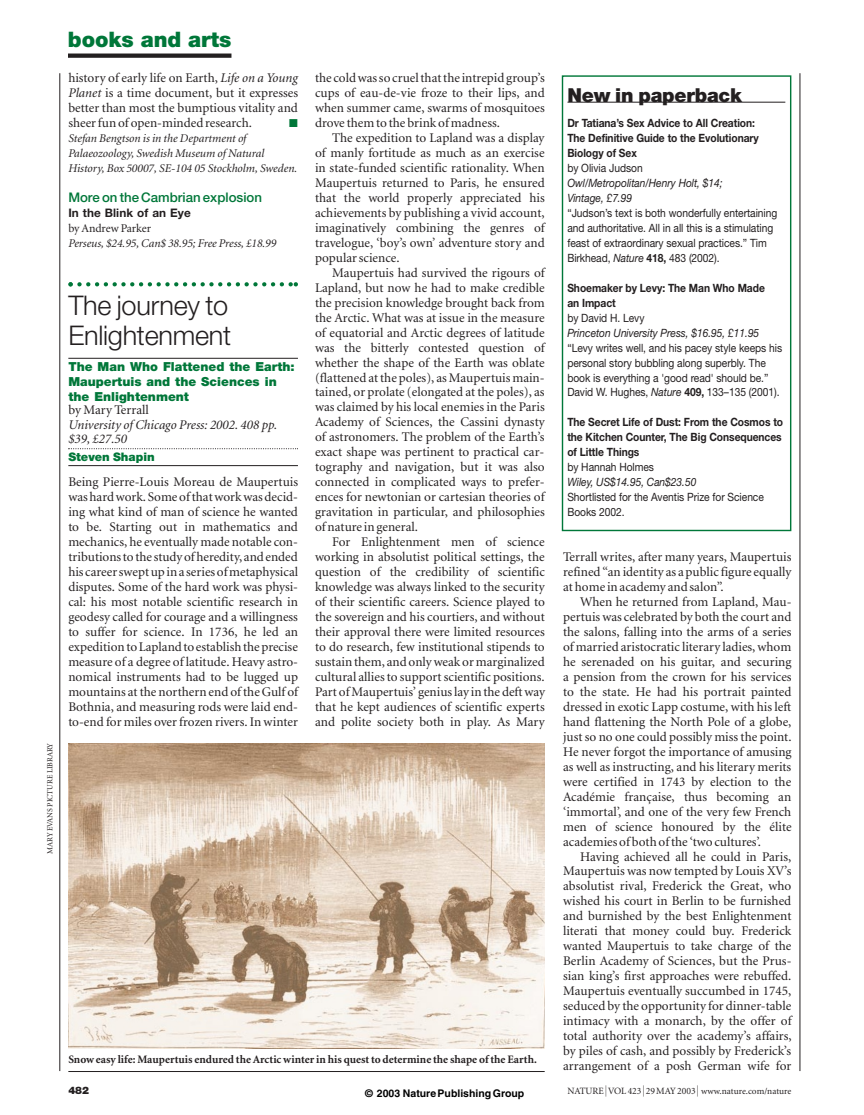
<style>
.page{position:relative;width:864px;height:1115px;background:#fff}
.page>*{position:absolute;margin:0;border:0;box-sizing:border-box;transform-origin:0 0}
.t1{font:300 27px/30px "Helvetica Neue";letter-spacing:-.01em;color:#231f20}
.t2{font:900 21.3px "Helvetica Neue";letter-spacing:-.005em;color:#007739}
.t3{font:900 19.2px "Helvetica Neue";letter-spacing:-.01em;color:#231f20}
.t4{font:13.2px/15px "Minion";color:#231f20;text-align:justify}
.t5{font:italic 13.2px/14.2px "Minion";color:#231f20}
.t6{font:500 13.2px "Helvetica Neue";color:#007739}
.t7{font:900 12.45px/15px "Helvetica Neue";color:#007739}
.t8{font:italic 11.85px/15px "Minion";color:#231f20}
.t9{font:11.85px "Minion";letter-spacing:-.005em;color:#231f20}
.t10{font:700 11.7px "Helvetica Neue";letter-spacing:.005em;color:#231f20}
.t11{font:900 11.7px "Helvetica Neue";color:#007739}
.t12{font:11.4px/15px "Helvetica Neue";letter-spacing:-.005em;color:#231f20;scale:.9 1}
.t13{font:700 11.4px/15px "Helvetica Neue";letter-spacing:-.005em;color:#231f20;scale:.9 1}
.t14{font:italic 11.4px/15px "Helvetica Neue";letter-spacing:-.005em;color:#231f20;scale:.9 1}
.t15{font:700 11.4px "Minion";color:#231f20}
.t16{font:11.4px "Zapf Dingbats";color:#007739}
.t17{font:700 10.5px "Helvetica";color:#000}
.t18{font:900 10.35px "Helvetica Neue";color:#231f20}
.t19{font:9.6px "Minion";color:#231f20}
.t20{font:7.8px "Minion";color:#231f20}
.s1{font-style:italic}
.s2{font-weight:700}
.s3{font-family:"Unica SB";font-weight:300;font-size:11.4px}
.s4{font-size:9.3px}
</style>
<div class="page">
<svg style="left:68px;top:282px;width:230px;height:4px"></svg>
<hr style="left:68px;top:358px;width:230px;height:1px;background:#231f20">
<svg style="left:68px;top:448px;width:230px;height:1px"></svg>
<hr style="left:68px;top:465px;width:230px;height:1px;background:#231f20">
<div style="left:68px;top:53px;width:163px;height:5px;background:#231f20"></div>
<hr style="left:60px;top:73px;width:1px;height:998px;background:#231f20">
<hr style="left:800px;top:73px;width:1px;height:998px;background:#231f20">
<div style="left:562px;top:75px;width:229px;height:456px;border:1px solid #007739"></div>
<hr style="left:567px;top:102px;width:218px;height:1px;background:#231f20">
<img style="left:68px;top:743px;width:477px;height:305px">
<hr style="left:68px;top:1071px;width:477px;height:1px;background:#231f20">
<p class="t20" style="left:47px;top:854px;width:113px;rotate:-90deg">MARY EVANS PICTURE LIBRARY</p>
<h2 class="t2" style="left:68px;top:32px;width:165px">books and arts</h2>
<p class="t4" style="left:68px;top:71px;width:231px">history of early life on Earth, <span class="s1">Life on a Young Planet</span> is a time document, but it expresses better than most the bumptious vitality and sheer fun of open-minded research.</p>
<p class="t16" style="left:289px;top:118px;width:10px">■</p>
<p class="t8" style="left:68px;top:132px;width:231px">Stefan Bengtson is in the Department of<br>Palaeozoology, Swedish Museum of Natural<br>History, Box 50007, SE-104 05 Stockholm, Sweden.</p>
<p class="t6" style="left:68px;top:192px;width:195px">More on the Cambrian explosion</p>
<p class="t10" style="left:68px;top:208px;width:124px">In the Blink of an Eye</p>
<p class="t9" style="left:68px;top:223px;width:84px">by Andrew Parker</p>
<p class="t8" style="left:68px;top:236px;width:209px">Perseus, $24.95, Can$ 38.95; Free Press, £18.99</p>
<h1 class="t1" style="left:68px;top:293px;width:164px">The journey to<br>Enlightenment</h1>
<p class="t7" style="left:68px;top:360px;width:228px">The Man Who Flattened the Earth:<br>Maupertuis and the Sciences in the Enlightenment</p>
<p class="t4" style="left:68px;top:404px;width:82px">by Mary Terrall</p>
<p class="t5" style="left:68px;top:418px;width:211px">University of Chicago Press: 2002. 408 pp. $39, £27.50</p>
<p class="t11" style="left:68px;top:453px;width:88px">Steven Shapin</p>
<p class="t4" style="left:68px;top:475px;width:231px">Being Pierre-Louis Moreau de Maupertuis was hard work. Some of that work was decid&shy;ing what kind of man of science he wanted to be. Starting out in mathematics and mechanics, he eventually made notable con&shy;tributions to the study of heredity, and ended his career swept up in a series of metaphysical disputes. Some of the hard work was physi&shy;cal: his most notable scientific research in geodesy called for courage and a willingness to suffer for science. In 1736, he led an expedition to Lapland to establish the precise measure of a degree of latitude. Heavy astro&shy;nomical instruments had to be lugged up mountains at the northern end of the Gulf of Bothnia, and measuring rods were laid end&shy;to-end for miles over frozen rivers. In winter</p>
<p class="t4" style="left:315px;top:71px;width:231px">the cold was so cruel that the intrepid group’s cups of eau-de-vie froze to their lips, and when summer came, swarms of mosquitoes drove them to the brink of madness.</p>
<p class="t4" style="left:315px;top:131px;width:231px;text-indent:17px">The expedition to Lapland was a display of manly fortitude as much as an exercise in state-funded scientific rationality. When Maupertuis returned to Paris, he ensured that the world properly appreciated his achievements by publishing a vivid account, imaginatively combining the genres of travelogue, ‘boy’s own’ adventure story and popular science.</p>
<p class="t4" style="left:315px;top:266px;width:231px;text-indent:17px">Maupertuis had survived the rigours of Lapland, but now he had to make credible the precision knowledge brought back from the Arctic. What was at issue in the measure of equatorial and Arctic degrees of latitude was the bitterly contested question of whether the shape of the Earth was oblate (flattened at the poles), as Maupertuis main&shy;tained, or prolate (elongated at the poles), as was claimed by his local enemies in the Paris Academy of Sciences, the Cassini dynasty of astronomers. The problem of the Earth’s exact shape was pertinent to practical car&shy;tography and navigation, but it was also connected in complicated ways to prefer&shy;ences for newtonian or cartesian theories of gravitation in particular, and philosophies of nature in general.</p>
<p class="t4" style="left:315px;top:535px;width:231px;text-indent:17px">For Enlightenment men of science working in absolutist political settings, the question of the credibility of scientific knowledge was always linked to the security of their scientific careers. Science played to the sovereign and his courtiers, and without their approval there were limited resources to do research, few institutional stipends to sustain them, and only weak or marginalized cultural allies to support scientific positions.<br>Part of Maupertuis’ genius lay in the deft way that he kept audiences of scientific experts and polite society both in play. As Mary</p>
<p class="t15" style="left:68px;top:1055px;width:470px">Snow easy life: Maupertuis endured the Arctic winter in his quest to determine the shape of the Earth.</p>
<h3 class="t3" style="left:567px;top:88px;width:176px">New in paperback</h3>
<p class="t13" style="left:567px;top:116px;width:214px">Dr Tatiana’s Sex Advice to All Creation:<br>The Definitive Guide to the Evolutionary<br>Biology of Sex</p>
<p class="t12" style="left:567px;top:161px;width:85px">by Olivia Judson</p>
<p class="t14" style="left:567px;top:176px;width:174px">Owl/Metropolitan/Henry Holt, $14;<br>Vintage, £7.99</p>
<p class="t12" style="left:567px;top:206px;width:235px">“Judson’s text is both wonderfully entertaining and authoritative. All in all this is a stimulating feast of extraordinary sexual practices.” Tim Birkhead, <span class="s1">Nature</span> <span class="s2">418,</span> 483 (2002).</p>
<p class="t13" style="left:567px;top:281px;width:221px">Shoemaker by Levy: The Man Who Made an Impact</p>
<p class="t12" style="left:567px;top:311px;width:87px">by David H. Levy</p>
<p class="t14" style="left:567px;top:326px;width:215px">Princeton University Press, $16.95, £11.95</p>
<p class="t12" style="left:567px;top:341px;width:240px">“Levy writes well, and his pacey style keeps his personal story bubbling along superbly. The book is everything a 'good read' should be.” David W. Hughes, <span class="s1">Nature</span> <span class="s2">409,</span> 133–135 (2001).</p>
<p class="t13" style="left:567px;top:416px;width:241px;text-align:justify">The Secret Life of Dust: From the Cosmos to the Kitchen Counter, The Big Consequences of Little Things</p>
<p class="t12" style="left:567px;top:461px;width:98px">by Hannah Holmes</p>
<p class="t14" style="left:567px;top:476px;width:145px">Wiley, US$14.95, Can$23.50</p>
<p class="t12" style="left:567px;top:491px;width:220px">Shortlisted for the Aventis Prize for Science<br>Books 2002.</p>
<p class="t4" style="left:563px;top:550px;width:230px">Terrall writes, after many years, Maupertuis refined “an identity as a public figure equally at home in academy and salon”.</p>
<p class="t4" style="left:563px;top:595px;width:230px;text-indent:17px">When he returned from Lapland, Mau&shy;pertuis was celebrated by both the court and the salons, falling into the arms of a series of married aristocratic literary ladies, whom he serenaded on his guitar, and securing a pension from the crown for his services to the state. He had his portrait painted dressed in exotic Lapp costume, with his left hand flattening the North Pole of a globe, just so no one could possibly miss the point.<br>He never forgot the importance of amusing as well as instructing, and his literary merits were certified in 1743 by election to the Académie française, thus becoming an ‘immortal’, and one of the very few French men of science honoured by the élite academies of both of the ‘two cultures’.</p>
<p class="t4" style="left:563px;top:850px;width:230px;text-indent:17px">Having achieved all he could in Paris, Maupertuis was now tempted by Louis XV’s absolutist rival, Frederick the Great, who wished his court in Berlin to be furnished and burnished by the best Enlightenment literati that money could buy. Frederick wanted Maupertuis to take charge of the Berlin Academy of Sciences, but the Prus&shy;sian king’s first approaches were rebuffed.<br>Maupertuis eventually succumbed in 1745, seduced by the opportunity for dinner-table intimacy with a monarch, by the offer of total authority over the academy’s affairs, by piles of cash, and possibly by Frederick’s arrangement of a posh German wife for</p>
<p class="t18" style="left:68px;top:1086px;width:22px">482</p>
<p class="t19" style="left:568px;top:1086px;width:225px">NATURE<span class="s3">|</span> VOL 423 <span class="s3">|</span> 29 MAY 2003 <span class="s3">|</span> <span class="s4">www.nature.com/nature</span></p>
<p class="t17" style="left:365px;top:1089px;width:161px">© 2003 Nature PublishingGroup</p>
</div>
